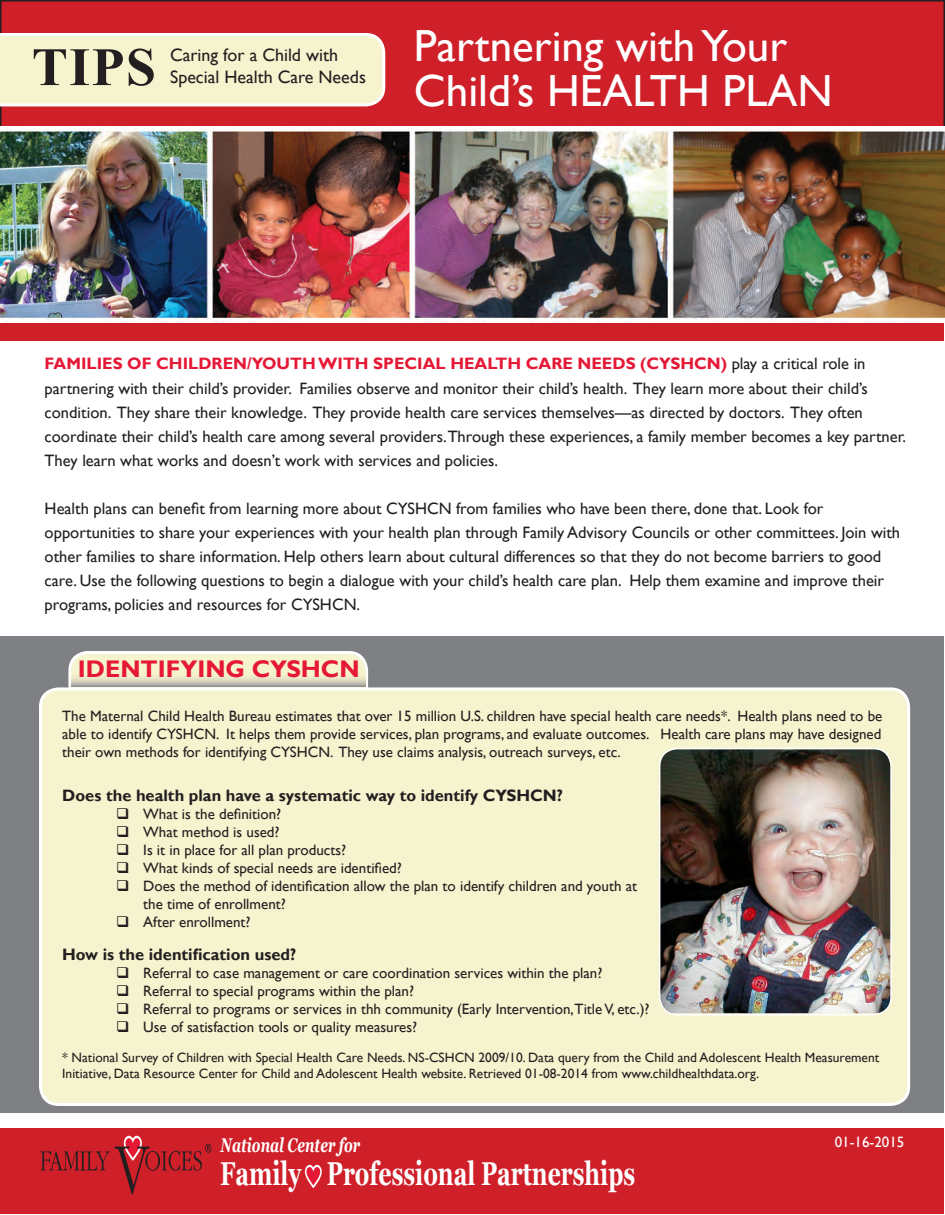
<style>
.page{position:relative;width:945px;height:1215px;background:#fff}
.page>*{position:absolute;margin:0;border:0;box-sizing:border-box;transform-origin:0 0}
.t1{font:700 54px "Times New Roman";color:#231f20}
.t2{font:45px/45px "Gill Sans";color:#fff}
.t3{font:700 33px "Georgia";color:#fff;scale:.7 1}
.t4{font:700 24px "Gill Sans";color:#e51836}
.t5{font:italic 700 19.8px "Georgia";color:#fff;scale:.7 1}
.t6{font:18px/21.6px "Gill Sans";color:#231f20}
.t7{font:16.5px/24px "Gill Sans";color:#231f20}
.t8{font:700 16.5px "Gill Sans";color:#231f20}
.t9{font:15px/18px "Gill Sans";color:#231f20}
.t10{font:15px "Gill Sans";color:#fff}
.t11{font:13.5px/16.2px "Gill Sans";color:#231f20}
.s1{font-weight:700;color:#e51836}
</style>
<div class="page">
<div style="left:1px;top:636px;width:943px;height:477px;background:#7e8083"></div>
<div style="left:70px;top:652px;width:297px;height:51px;background:#f6f3cf;border-radius:18px"></div>
<div style="left:68px;top:651px;width:300px;height:53px;border:3px solid #fff;border-radius:18px"></div>
<div style="left:1px;top:1px;width:943px;height:134px;background:#cf202a"></div>
<div style="left:0;top:0;width:945px;height:135px;border:2px solid #231f20"></div>
<svg style="left:0;top:33px;width:385px;height:73px;background:#f6f3d2"></svg>
<div style="left:1px;top:320px;width:943px;height:20px;background:#cf202a"></div>
<div style="left:40px;top:689px;width:869px;height:415px;background:#f6f3cf;border-radius:18px"></div>
<div style="left:39px;top:687px;width:871px;height:419px;border:3px solid #fff;border-radius:18px"></div>
<div style="left:1px;top:1129px;width:943px;height:85px;background:#cf202a"></div>
<svg style="left:41px;top:1135px;width:170px;height:60px"></svg>
<svg style="left:304px;top:1164px;width:18px;height:23px"></svg>
<img style="left:660px;top:749px;width:229px;height:264px">
<div style="left:659px;top:748px;width:233px;height:268px;border:2px solid #fff;border-radius:18px"></div>
<img style="left:0;top:127px;width:945px;height:195px">
<svg style="left:71px;top:670px;width:294px;height:17px"></svg>
<h1 class="t1" style="left:32px;top:30px;width:126px">TIPS</h1>
<p class="t6" style="left:170px;top:44px;width:197px">Caring for a Child with<br>Special Health Care Needs</p>
<h2 class="t2" style="left:414px;top:23px;width:420px">Partnering with Your<br>Child’s HEALTH PLAN</h2>
<p class="t7" style="left:45px;top:352px;width:863px"><span class="s1">Families of Children/Youth with Spec ial Health Care Needs (CYSHCN)</span> play a critical role in partnering with their child’s provider. Families observe and monitor their child’s health. They learn more about their child’s condition. They share their knowledge. They provide health care services themselves—as directed by doctors. They often coordinate their child’s health care among several providers.Through these experiences, a family member becomes a key partner.<br>They learn what works and doesn’t work with services and policies.</p>
<p class="t7" style="left:45px;top:496px;width:857px">Health plans can benefit from learning more about CYSHCN from families who have been there, done that. Look for opportunities to share your experiences with your health plan through Family Advisory Councils or other committees. Join with other families to share information. Help others learn about cultural differences so that they do not become barriers to good care. Use the following questions to begin a dialogue with your child’s health care plan. Help them examine and improve their programs, policies and resources for CYSHCN.</p>
<h3 class="t4" style="left:78px;top:653px;width:280px">I dentifying CYSHCN</h3>
<p class="t9" style="left:62px;top:707px;width:822px;text-align:justify">The Maternal Child Health Bureau estimates that over 15 million U.S. children have special health care needs*. Health plans need to be able to identify CYSHCN. It helps them provide services, plan programs, and evaluate outcomes. Health care plans may have designed their own methods for identifying CYSHCN. They use claims analysis, outreach surveys, etc.</p>
<p class="t8" style="left:62px;top:784px;width:502px">Does the health plan have a systematic way to identify CYSH CN?</p>
<p class="t9" style="left:143px;top:805px;width:495px">What is the definition?<br>What method is used?<br>Is it in place for all plan products?<br>What kinds of special needs are identified?<br>Does the method of identification allow the plan to identify children and youth at the time of enrollment?<br>After enrollment?</p>
<p class="t8" style="left:62px;top:943px;width:236px">How is the identification used?</p>
<p class="t9" style="left:143px;top:964px;width:508px">Referral to case management or care coordination services within the plan?<br>Referral to special programs within the plan?<br>Referral to programs or services in thh community (Early Intervention,Title V, etc.)?<br>Use of satisfaction tools or quality measures?</p>
<p class="t11" style="left:62px;top:1049px;width:819px">* National Survey of Children with Special Health Care Needs. NS-CSHCN 2009/10. Data query from the Child and Adolescent Health Measurement<br>Initiative, Data Resource Center for Child and Adolescent Health website. Retrieved 01-08-2014 from www.childhealthdata.org.</p>
<p class="t5" style="left:221px;top:1132px;width:201px">National Center for</p>
<h3 class="t3" style="left:220px;top:1153px;width:595px">Family Professional Partnerships</h3>
<p class="t10" style="left:835px;top:1132px;width:71px">01-16-2015</p>
</div>
